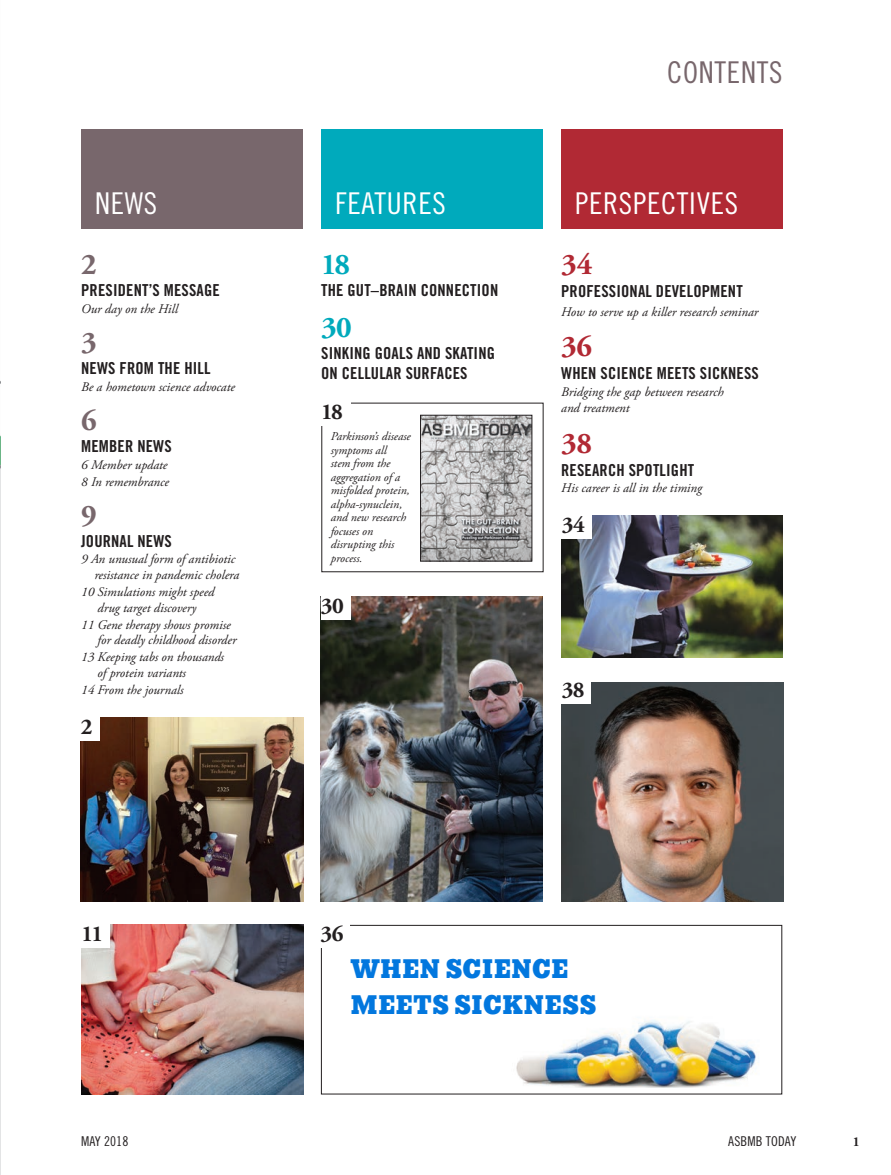
<style>
.page{position:relative;width:891px;height:1175px;background:#fff}
.page>*{position:absolute;margin:0;border:0;box-sizing:border-box;transform-origin:0 0}
.AT_SansText1_Drop{font:30px "Trade Gothic Cond Eighteen";letter-spacing:.025em;color:#fff}
.AT_sans_head1{font:900 30px/36px "Lehigh Personal";letter-spacing:-.015em;color:#0277de}
.AT_SansText1_Drop-2{font:30px "Trade Gothic Cond Eighteen";letter-spacing:.025em;color:#78676c}
.Pullquote_Serif_18_2{font:700 30px "Adobe Garamond Pro";color:#b12934}
.Pullquote_Serif_18_2-2{font:700 30px "Adobe Garamond Pro";color:#00aabc}
.Pullquote_Serif_18_2-3{font:700 30px "Adobe Garamond Pro";color:#78676c}
.Pullquote_Serif_18_2-4{font:700 22.5px "Adobe Garamond Pro";letter-spacing:-.03em;color:#231f20}
.Body_Copy_No_Indent{font:16.5px/19.8px "Trade Gothic Bold Cond Twenty";letter-spacing:.01em;color:#231f20}
.t1{font:13.5px "Trade Gothic Cond Eighteen";letter-spacing:.01em;color:#231f20}
.t2{font:700 13.5px "Adobe Garamond Pro";color:#231f20}
.Body_Copy_No_Indent-2{font:italic 13.2px/15.8px "Adobe Garamond Pro";color:#231f20}
.Body_Copy_No_Indent-3{font:italic 12px/13.5px "Adobe Garamond Pro";color:#231f20}
</style>
<div class="page">
<img style="left:562px;top:682px;width:222px;height:219px">
<img style="left:562px;top:515px;width:221px;height:142px">
<img style="left:321px;top:596px;width:222px;height:305px">
<img style="left:82px;top:924px;width:221px;height:170px">
<img style="left:81px;top:717px;width:222px;height:184px">
<div style="left:321px;top:130px;width:222px;height:99px;background:#00aabc"></div>
<div style="left:81px;top:130px;width:222px;height:99px;background:#78676c"></div>
<div style="left:561px;top:130px;width:222px;height:99px;background:#b12934"></div>
<img style="left:422px;top:417px;width:108px;height:142px">
<div style="left:420px;top:415px;width:112px;height:146px;border:1px solid #231f20"></div>
<div style="left:81px;top:717px;width:19px;height:23px;background:#fff"></div>
<div style="left:321px;top:925px;width:461px;height:169px;border:1px solid #231f20"></div>
<div style="left:321px;top:924px;width:29px;height:23px;background:#fff"></div>
<div style="left:321px;top:596px;width:30px;height:23px;background:#fff"></div>
<div style="left:82px;top:924px;width:28px;height:23px;background:#fff"></div>
<div style="left:562px;top:515px;width:30px;height:23px;background:#fff"></div>
<div style="left:562px;top:680px;width:29px;height:23px;background:#fff"></div>
<img style="left:516px;top:1020px;width:240px;height:67px">
<img style="left:0;top:381px;width:1px;height:793px">
<p class="AT_SansText1_Drop-2" style="left:667px;top:54px;width:117px">CONTENTS</p>
<p class="AT_SansText1_Drop" style="left:95px;top:185px;width:64px">NEWS</p>
<p class="AT_SansText1_Drop" style="left:335px;top:185px;width:112px">FEATURES</p>
<p class="AT_SansText1_Drop" style="left:575px;top:185px;width:165px">PERSPECTIVES</p>
<p class="Pullquote_Serif_18_2-3" style="left:81px;top:247px;width:17px">2</p>
<p class="Body_Copy_No_Indent" style="left:81px;top:280px;width:140px">PRESIDENT’S MESSAGE</p>
<p class="Body_Copy_No_Indent-2" style="left:81px;top:301px;width:98px">Our day on the Hill</p>
<p class="Pullquote_Serif_18_2-3" style="left:81px;top:325px;width:17px">3</p>
<p class="Body_Copy_No_Indent" style="left:81px;top:358px;width:131px">NEWS FROM THE HILL</p>
<p class="Body_Copy_No_Indent-2" style="left:81px;top:379px;width:155px">Be a hometown science advocate</p>
<p class="Pullquote_Serif_18_2-3" style="left:81px;top:403px;width:17px">6</p>
<p class="Body_Copy_No_Indent" style="left:81px;top:436px;width:92px">MEMBER NEWS</p>
<p class="Body_Copy_No_Indent-2" style="left:81px;top:457px;width:88px">6 Member update</p>
<p class="Body_Copy_No_Indent-2" style="left:81px;top:474px;width:89px">8 In remembrance</p>
<p class="Pullquote_Serif_18_2-3" style="left:81px;top:497px;width:17px">9</p>
<p class="Body_Copy_No_Indent" style="left:81px;top:530px;width:92px">JOURNAL NEWS</p>
<p class="Body_Copy_No_Indent-2" style="left:81px;top:552px;width:159px;text-align:right">9 An unusual form of antibiotic resistance in pandemic cholera</p>
<p class="Body_Copy_No_Indent-2" style="left:81px;top:584px;width:135px;text-align:center">10 Simulations might speed drug target discovery</p>
<p class="Body_Copy_No_Indent-2" style="left:98px;top:617px;width:140px;text-indent:-16px">11 Gene therapy shows promise for deadly childhood disorder</p>
<p class="Body_Copy_No_Indent-2" style="left:98px;top:649px;width:128px;text-indent:-16px">13 Keeping tabs on thousands of protein variants</p>
<p class="Body_Copy_No_Indent-2" style="left:81px;top:682px;width:104px">14 From the journals</p>
<p class="Pullquote_Serif_18_2-4" style="left:81px;top:713px;width:13px">2</p>
<p class="Pullquote_Serif_18_2-4" style="left:82px;top:920px;width:23px">11</p>
<p class="Pullquote_Serif_18_2-2" style="left:321px;top:247px;width:30px">18</p>
<p class="Body_Copy_No_Indent" style="left:321px;top:280px;width:179px">THE GUT–BRAIN CONNECTION</p>
<p class="Pullquote_Serif_18_2-2" style="left:321px;top:310px;width:32px">30</p>
<p class="Body_Copy_No_Indent" style="left:321px;top:343px;width:175px">SINKING GOALS AND SKATING<br>ON CELLULAR SURFACES</p>
<p class="Pullquote_Serif_18_2-4" style="left:321px;top:398px;width:23px">18</p>
<p class="Body_Copy_No_Indent-3" style="left:331px;top:430px;width:81px">Parkinson’s disease symptoms all<br>stem from the aggregation of a misfolded protein, alpha-synuclein, and new research focuses on disrupting this process.</p>
<p class="Pullquote_Serif_18_2-4" style="left:321px;top:592px;width:24px">30</p>
<p class="Pullquote_Serif_18_2" style="left:561px;top:247px;width:33px">34</p>
<p class="Body_Copy_No_Indent" style="left:561px;top:281px;width:183px">PROFESSIONAL DEVELOPMENT</p>
<p class="Body_Copy_No_Indent-2" style="left:561px;top:304px;width:199px">How to serve up a killer research seminar</p>
<p class="Pullquote_Serif_18_2" style="left:561px;top:329px;width:32px">36</p>
<p class="Body_Copy_No_Indent" style="left:561px;top:363px;width:199px">WHEN SCIENCE MEETS SICKNESS</p>
<p class="Body_Copy_No_Indent-2" style="left:561px;top:384px;width:164px">Bridging the gap between research and treatment</p>
<p class="Pullquote_Serif_18_2" style="left:561px;top:425px;width:32px">38</p>
<p class="Body_Copy_No_Indent" style="left:561px;top:459px;width:134px">RESEARCH SPOTLIGHT</p>
<p class="Body_Copy_No_Indent-2" style="left:561px;top:481px;width:142px">His career is all in the timing</p>
<p class="Pullquote_Serif_18_2-4" style="left:562px;top:512px;width:25px">34</p>
<p class="Pullquote_Serif_18_2-4" style="left:562px;top:676px;width:24px">38</p>
<p class="Pullquote_Serif_18_2-4" style="left:321px;top:920px;width:24px">36</p>
<p class="AT_sans_head1" style="left:350px;top:949px;width:248px">WHEN SCIENCE<br>MEETS SICKNESS</p>
<p class="t1" style="left:81px;top:1133px;width:49px">MAY 2018</p>
<p class="t1" style="left:728px;top:1133px;width:70px">ASBMB TODAY</p>
<p class="t2" style="left:853px;top:1133px;width:9px">1</p>
</div>
